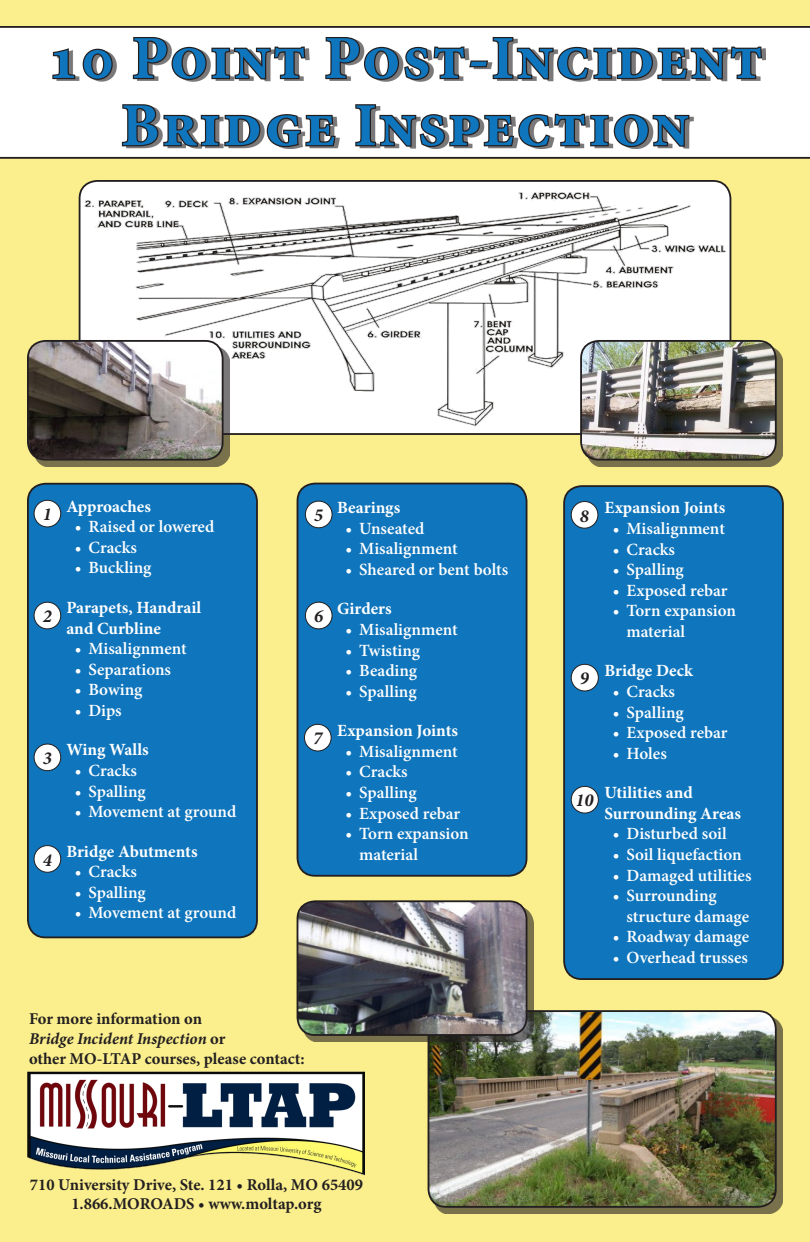
<style>
.page{position:relative;width:810px;height:1242px;background:#faee8d}
.page>*{position:absolute;margin:0;border:0;box-sizing:border-box;transform-origin:0 0}
.t1{font:700 61.1px/67.2px "Minion Pro";letter-spacing:.04em;color:#0f75bc;text-align:center}
.t2{font:italic 700 18.3px "Minion Pro";color:#231f20}
.t3{font:600 17.1px/20.5px "Minion Pro";color:#fff}
.t4{font:700 17.1px/20.5px "Minion Pro";letter-spacing:-.005em;color:#fff}
.t5{font:700 16.5px/19.8px "Minion Pro";color:#231f20}
.s1{font-style:italic}
</style>
<div class="page">
<svg style="left:0;top:26px;width:810px;height:133px"></svg>
<div style="left:56px;top:39px;width:710px;height:110px;background:#fff"></div>
<svg style="left:51px;top:47px;width:25px;height:33px"></svg>
<svg style="left:84px;top:48px;width:28px;height:33px"></svg>
<svg style="left:132px;top:35px;width:175px;height:46px"></svg>
<svg style="left:324px;top:35px;width:439px;height:46px"></svg>
<svg style="left:121px;top:104px;width:216px;height:44px"></svg>
<svg style="left:355px;top:104px;width:336px;height:44px"></svg>
<div style="left:28px;top:484px;width:229px;height:453px;background:#0f75bc;border-radius:18px"></div>
<div style="left:27px;top:483px;width:231px;height:455px;border:2px solid #231f20;border-radius:18px"></div>
<div style="left:34px;top:500px;width:27px;height:27px;background:#fff;border-radius:50%"></div>
<div style="left:34px;top:500px;width:27px;height:27px;border:1px solid #231f20;border-radius:50%"></div>
<div style="left:34px;top:602px;width:27px;height:27px;background:#fff;border-radius:50%"></div>
<div style="left:34px;top:602px;width:27px;height:27px;border:1px solid #231f20;border-radius:50%"></div>
<div style="left:34px;top:744px;width:27px;height:27px;background:#fff;border-radius:50%"></div>
<div style="left:34px;top:744px;width:27px;height:27px;border:1px solid #231f20;border-radius:50%"></div>
<div style="left:34px;top:846px;width:27px;height:26px;background:#fff;border-radius:50%"></div>
<div style="left:34px;top:845px;width:27px;height:28px;border:1px solid #231f20;border-radius:50%"></div>
<div style="left:564px;top:486px;width:219px;height:493px;background:#0f75bc;border-radius:18px"></div>
<div style="left:563px;top:485px;width:221px;height:495px;border:2px solid #231f20;border-radius:18px"></div>
<div style="left:571px;top:502px;width:27px;height:26px;background:#fff;border-radius:50%"></div>
<div style="left:571px;top:501px;width:27px;height:28px;border:1px solid #231f20;border-radius:50%"></div>
<div style="left:571px;top:664px;width:27px;height:27px;background:#fff;border-radius:50%"></div>
<div style="left:571px;top:664px;width:28px;height:27px;border:1px solid #231f20;border-radius:50%"></div>
<div style="left:571px;top:786px;width:27px;height:27px;background:#fff;border-radius:50%"></div>
<div style="left:571px;top:786px;width:28px;height:28px;border:1px solid #231f20;border-radius:50%"></div>
<div style="left:434px;top:1017px;width:349px;height:197px;background:#79714b"></div>
<img style="left:428px;top:1012px;width:348px;height:195px">
<div style="left:428px;top:1010px;width:349px;height:198px;border:2px solid #231f20;border-radius:18px"></div>
<div style="left:303px;top:907px;width:231px;height:135px;background:#231f20;opacity:.6"></div>
<img style="left:297px;top:902px;width:230px;height:133px">
<div style="left:297px;top:900px;width:230px;height:136px;border:2px solid #231f20;border-radius:18px"></div>
<div style="left:297px;top:484px;width:230px;height:392px;background:#0f75bc;border-radius:18px"></div>
<div style="left:297px;top:483px;width:230px;height:394px;border:2px solid #231f20;border-radius:18px"></div>
<div style="left:305px;top:501px;width:27px;height:27px;background:#fff;border-radius:50%"></div>
<div style="left:305px;top:501px;width:28px;height:27px;border:1px solid #231f20;border-radius:50%"></div>
<div style="left:305px;top:602px;width:27px;height:27px;background:#fff;border-radius:50%"></div>
<div style="left:305px;top:602px;width:28px;height:27px;border:1px solid #231f20;border-radius:50%"></div>
<div style="left:304px;top:724px;width:27px;height:27px;background:#fff;border-radius:50%"></div>
<div style="left:304px;top:724px;width:28px;height:27px;border:1px solid #231f20;border-radius:50%"></div>
<img style="left:28px;top:1072px;width:336px;height:103px">
<img style="left:84px;top:181px;width:642px;height:251px">
<div style="left:79px;top:180px;width:652px;height:255px;border:2px solid #231f20;border-radius:18px"></div>
<div style="left:586px;top:346px;width:197px;height:121px;background:#231f20;opacity:.6"></div>
<img style="left:581px;top:341px;width:195px;height:119px">
<div style="left:580px;top:340px;width:197px;height:121px;border:2px solid #231f20;border-radius:18px"></div>
<div style="left:33px;top:346px;width:197px;height:121px;background:#231f20;opacity:.6"></div>
<img style="left:28px;top:341px;width:195px;height:119px">
<div style="left:27px;top:340px;width:197px;height:121px;border:2px solid #231f20;border-radius:18px"></div>
<p class="t1" style="left:47px;top:24px;width:717px">10 Point Post-Incident<br>Bridge Inspection</p>
<p class="t2" style="left:43px;top:501px;width:11px">1</p>
<p class="t2" style="left:43px;top:603px;width:11px">2</p>
<p class="t2" style="left:43px;top:745px;width:11px">3</p>
<p class="t2" style="left:43px;top:847px;width:11px">4</p>
<p class="t4" style="left:66px;top:496px;width:86px">Approaches</p>
<p class="t3" style="left:75px;top:516px;width:141px">• Raised or lowered</p>
<p class="t3" style="left:75px;top:537px;width:64px">• Cracks</p>
<p class="t3" style="left:75px;top:557px;width:78px">• Buckling</p>
<p class="t4" style="left:66px;top:597px;width:136px">Parapets, Handrail and Curbline</p>
<p class="t3" style="left:75px;top:638px;width:114px">• Misalignment</p>
<p class="t3" style="left:75px;top:659px;width:98px">• Separations</p>
<p class="t3" style="left:75px;top:679px;width:69px">• Bowing</p>
<p class="t3" style="left:75px;top:700px;width:48px">• Dips</p>
<p class="t4" style="left:66px;top:740px;width:84px">Wing Walls</p>
<p class="t3" style="left:75px;top:760px;width:64px">• Cracks</p>
<p class="t3" style="left:75px;top:781px;width:73px">• Spalling</p>
<p class="t3" style="left:75px;top:801px;width:163px">• Movement at ground</p>
<p class="t4" style="left:66px;top:841px;width:133px">Bridge Abutments</p>
<p class="t3" style="left:75px;top:862px;width:64px">• Cracks</p>
<p class="t3" style="left:75px;top:882px;width:73px">• Spalling</p>
<p class="t3" style="left:75px;top:903px;width:163px">• Movement at ground</p>
<p class="t2" style="left:314px;top:502px;width:11px">5</p>
<p class="t2" style="left:314px;top:603px;width:11px">6</p>
<p class="t2" style="left:313px;top:725px;width:11px">7</p>
<p class="t4" style="left:337px;top:497px;width:65px">Bearings</p>
<p class="t3" style="left:345px;top:518px;width:81px">• Unseated</p>
<p class="t3" style="left:345px;top:538px;width:114px">• Misalignment</p>
<p class="t3" style="left:345px;top:559px;width:164px">• Sheared or bent bolts</p>
<p class="t4" style="left:337px;top:599px;width:56px">Girders</p>
<p class="t3" style="left:345px;top:619px;width:114px">• Misalignment</p>
<p class="t3" style="left:345px;top:640px;width:76px">• Twisting</p>
<p class="t3" style="left:345px;top:660px;width:73px">• Beading</p>
<p class="t3" style="left:345px;top:681px;width:73px">• Spalling</p>
<p class="t4" style="left:337px;top:720px;width:122px">Expansion Joints</p>
<p class="t3" style="left:345px;top:741px;width:114px">• Misalignment</p>
<p class="t3" style="left:345px;top:762px;width:64px">• Cracks</p>
<p class="t3" style="left:345px;top:782px;width:73px">• Spalling</p>
<p class="t3" style="left:345px;top:803px;width:116px">• Exposed rebar</p>
<p class="t3" style="left:359px;top:823px;width:111px;text-indent:-14px">• Torn expansion material</p>
<p class="t5" style="left:29px;top:1009px;width:277px">For more information on<br><span class="s1">Bridge Incident Inspection</span> or<br>other MO-LTAP courses, please contact:</p>
<p class="t5" style="left:30px;top:1174px;width:335px">710 University Drive, Ste. 121 • Rolla, MO 65409</p>
<p class="t5" style="left:71px;top:1194px;width:252px">1.866.MOROADS • www.moltap.org</p>
<p class="t2" style="left:580px;top:503px;width:11px">8</p>
<p class="t2" style="left:580px;top:665px;width:11px">9</p>
<p class="t2" style="left:575px;top:788px;width:20px">10</p>
<p class="t4" style="left:605px;top:498px;width:122px">Expansion Joints</p>
<p class="t3" style="left:613px;top:518px;width:114px">• Misalignment</p>
<p class="t3" style="left:613px;top:539px;width:64px">• Cracks</p>
<p class="t3" style="left:613px;top:559px;width:73px">• Spalling</p>
<p class="t3" style="left:613px;top:580px;width:116px">• Exposed rebar</p>
<p class="t3" style="left:627px;top:600px;width:111px;text-indent:-14px">• Torn expansion material</p>
<p class="t4" style="left:605px;top:661px;width:90px">Bridge Deck</p>
<p class="t3" style="left:613px;top:681px;width:64px">• Cracks</p>
<p class="t3" style="left:613px;top:702px;width:73px">• Spalling</p>
<p class="t3" style="left:613px;top:722px;width:116px">• Exposed rebar</p>
<p class="t3" style="left:613px;top:743px;width:56px">• Holes</p>
<p class="t4" style="left:605px;top:782px;width:138px">Utilities and<br>Surrounding Areas</p>
<p class="t3" style="left:613px;top:824px;width:115px">• Disturbed soil</p>
<p class="t3" style="left:613px;top:844px;width:131px">• Soil liquefaction</p>
<p class="t3" style="left:613px;top:865px;width:140px">• Damaged utilities</p>
<p class="t3" style="left:627px;top:885px;width:124px;text-indent:-14px">• Surrounding structure damage</p>
<p class="t3" style="left:613px;top:926px;width:138px">• Roadway damage</p>
<p class="t3" style="left:613px;top:947px;width:137px">• Overhead trusses</p>
</div>
